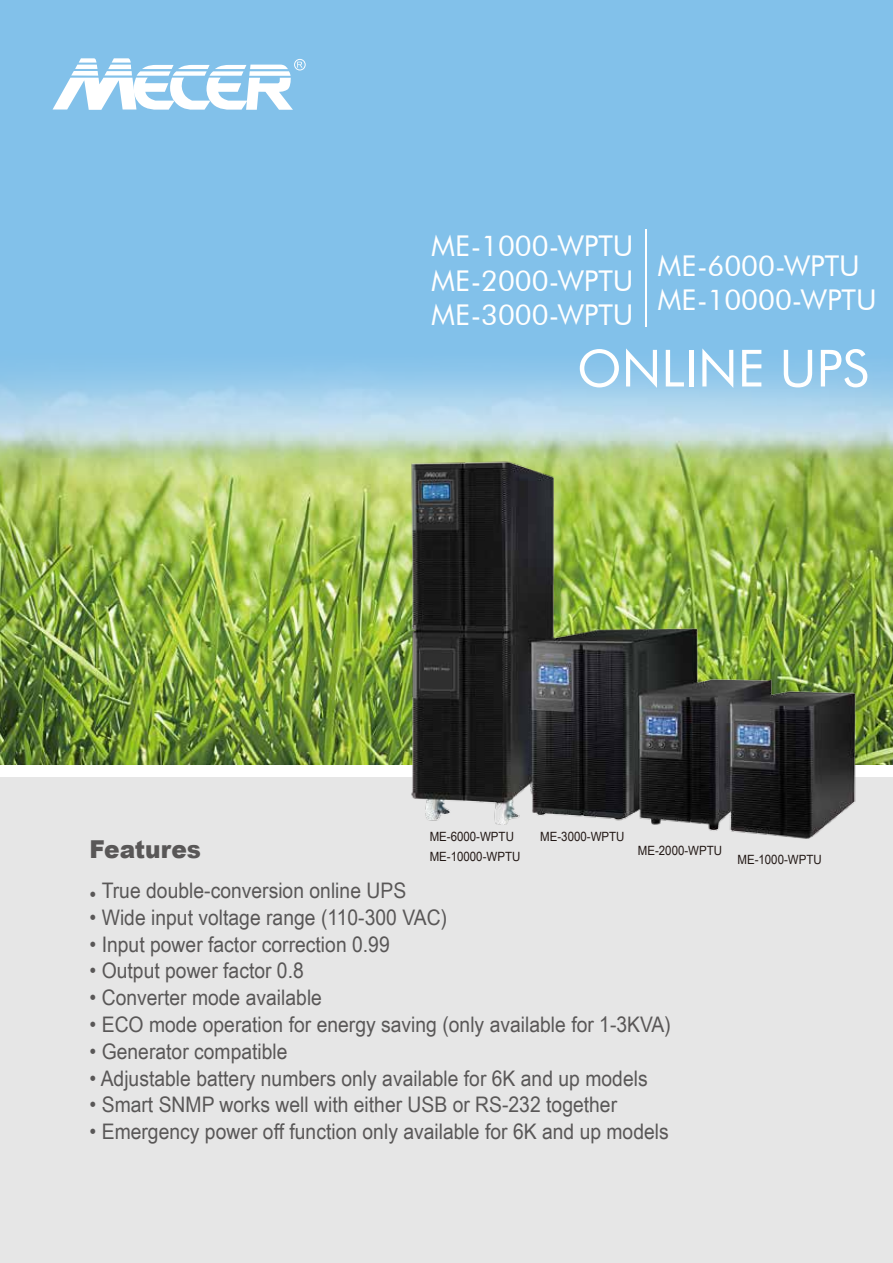
<style>
.page{position:relative;width:893px;height:1263px;background:#fff}
.page>*{position:absolute;margin:0;border:0;box-sizing:border-box;transform-origin:0 0}
.t1{font:51.3px "Futura BT";color:#fff}
.t2{font:28.65px/34.3px "Futura BT";color:#fff;text-align:justify}
.t3{font:900 24.75px "Arial";color:#595757;scale:.94 1}
.t4{font:21.45px "Arial Narrow";color:#595757;scale:1.1 1}
.t5{font:12.75px/19.5px "Arial Narrow";color:#221815;scale:1.1 1}
</style>
<div class="page">
<div style="left:0;top:777px;width:893px;height:486px;background:#e6e6e6"></div>
<div style="left:0;top:0;width:893px;height:756px;background:#82c1ea"></div>
<img style="left:0;top:368px;width:893px;height:397px">
<svg style="left:53px;top:58px;width:253px;height:52px"></svg>
<hr style="left:645px;top:230px;width:1px;height:97px;background:#fff">
<img style="left:381px;top:430px;width:485px;height:409px">
<h2 class="t2" style="left:431px;top:229px;width:204px">ME-1000-WPTU ME-2000-WPTU ME-3000-WPTU</h2>
<h2 class="t2" style="left:658px;top:248px;width:221px">ME-6000-WPTU<br>ME-10000-WPTU</h2>
<h1 class="t1" style="left:577px;top:337px;width:293px">ONLINE UPS</h1>
<p class="t5" style="left:430px;top:826px;width:84px">ME-6000-WPTU<br>ME-10000-WPTU</p>
<p class="t5" style="left:540px;top:826px;width:78px">ME-3000-WPTU</p>
<p class="t3" style="left:90px;top:831px;width:120px">Features</p>
<p class="t4" style="left:90px;top:875px;width:289px">• True double-conversion online UPS</p>
<p class="t4" style="left:90px;top:901px;width:326px">• Wide input voltage range (110-300 VAC)</p>
<p class="t4" style="left:90px;top:928px;width:274px">• Input power factor correction 0.99</p>
<p class="t4" style="left:90px;top:955px;width:196px">• Output power factor 0.8</p>
<p class="t4" style="left:90px;top:982px;width:213px">• Converter mode available</p>
<p class="t4" style="left:90px;top:1009px;width:530px">• ECO mode operation for energy saving (only available for 1-3KVA)</p>
<p class="t4" style="left:90px;top:1035px;width:182px">• Generator compatible</p>
<p class="t4" style="left:90px;top:1062px;width:509px">• Adjustable battery numbers only available for 6K and up models</p>
<p class="t4" style="left:90px;top:1089px;width:481px">• Smart SNMP works well with either USB or RS-232 together</p>
<p class="t4" style="left:90px;top:1116px;width:528px">• Emergency power off function only available for 6K and up models</p>
<p class="t5" style="left:638px;top:840px;width:78px">ME-2000-WPTU</p>
<p class="t5" style="left:737px;top:849px;width:78px">ME-1000-WPTU</p>
</div>
